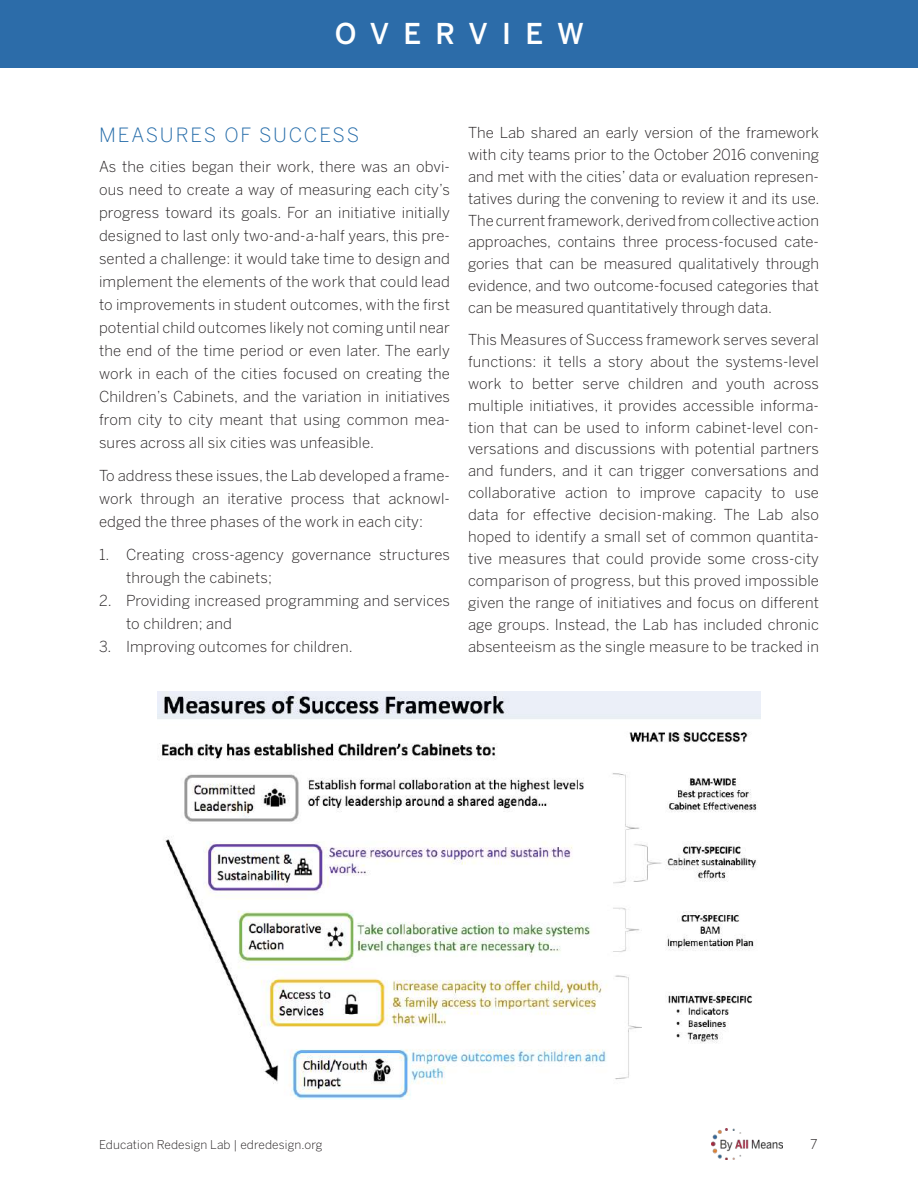
<style>
.page{position:relative;width:918px;height:1188px;background:#fff}
.page>*{position:absolute;margin:0;border:0;box-sizing:border-box;transform-origin:0 0}
.t1{font:500 28.5px "Benton Sans";letter-spacing:.5em;color:#fff}
.t2{font:300 19.5px "Benton Sans";letter-spacing:.09em;color:#256ca9}
.t3{font:300 15px/21.9px "Benton Sans";letter-spacing:.01em;color:#231f20;text-align:justify}
.t4{font:300 13.5px "Benton Sans";color:#231f20}
.t5{font:300 12px "Benton Sans";letter-spacing:.01em;color:#231f20}
</style>
<div class="page">
<div style="left:0;top:0;width:918px;height:68px;background:#2c6ca9"></div>
<img style="left:712px;top:1128px;width:70px;height:32px">
<img style="left:158px;top:692px;width:602px;height:407px">
<h1 class="t1" style="left:335px;top:17px;width:251px">OVERVIEW</h1>
<h2 class="t2" style="left:99px;top:123px;width:262px">MEASURES OF SUCCESS</h2>
<p class="t3" style="left:99px;top:155px;width:353px;line-height:23px">As the cities began their work, there was an obvi&shy;ous need to create a way of measuring each city’s progress toward its goals. For an initiative initially designed to last only two-and-a-half years, this pre&shy;sented a challenge: it would take time to design and implement the elements of the work that could lead to improvements in student outcomes, with the first potential child outcomes likely not coming until near the end of the time period or even later. The early work in each of the cities focused on creating the Children’s Cabinets, and the variation in initiatives from city to city meant that using common mea&shy;sures across all six cities was unfeasible.</p>
<p class="t3" style="left:99px;top:464px;width:352px;line-height:23px">To address these issues, the Lab developed a frame&shy;work through an iterative process that acknowl&shy;edged the three phases of the work in each city:</p>
<p class="t3" style="left:126px;top:542px;width:326px;line-height:23px;text-indent:-27px">1. Creating cross-agency governance structures through the cabinets;</p>
<p class="t3" style="left:126px;top:589px;width:326px;line-height:23px;text-indent:-27px">2. Providing increased programming and services to children; and</p>
<p class="t3" style="left:99px;top:635px;width:255px">3. Improving outcomes for children.</p>
<p class="t3" style="left:468px;top:121px;width:353px">The Lab shared an early version of the framework with city teams prior to the October 2016 convening and met with the cities’ data or evaluation represen&shy;tatives during the convening to review it and its use.<br>The current framework, derived from collective action approaches, contains three process-focused cate&shy;gories that can be measured qualitatively through evidence, and two outcome-focused categories that can be measured quantitatively through data.</p>
<p class="t3" style="left:468px;top:328px;width:353px">This Measures of Success framework serves several functions: it tells a story about the systems-level work to better serve children and youth across multiple initiatives, it provides accessible informa&shy;tion that can be used to inform cabinet-level con&shy;versations and discussions with potential partners and funders, and it can trigger conversations and collaborative action to improve capacity to use data for effective decision-making. The Lab also hoped to identify a small set of common quantita&shy;tive measures that could provide some cross-city comparison of progress, but this proved impossible given the range of initiatives and focus on different age groups. Instead, the Lab has included chronic absenteeism as the single measure to be tracked in</p>
<p class="t5" style="left:99px;top:1138px;width:225px">Education Redesign Lab | edredesign.org</p>
<p class="t4" style="left:810px;top:1136px;width:9px">7</p>
</div>
